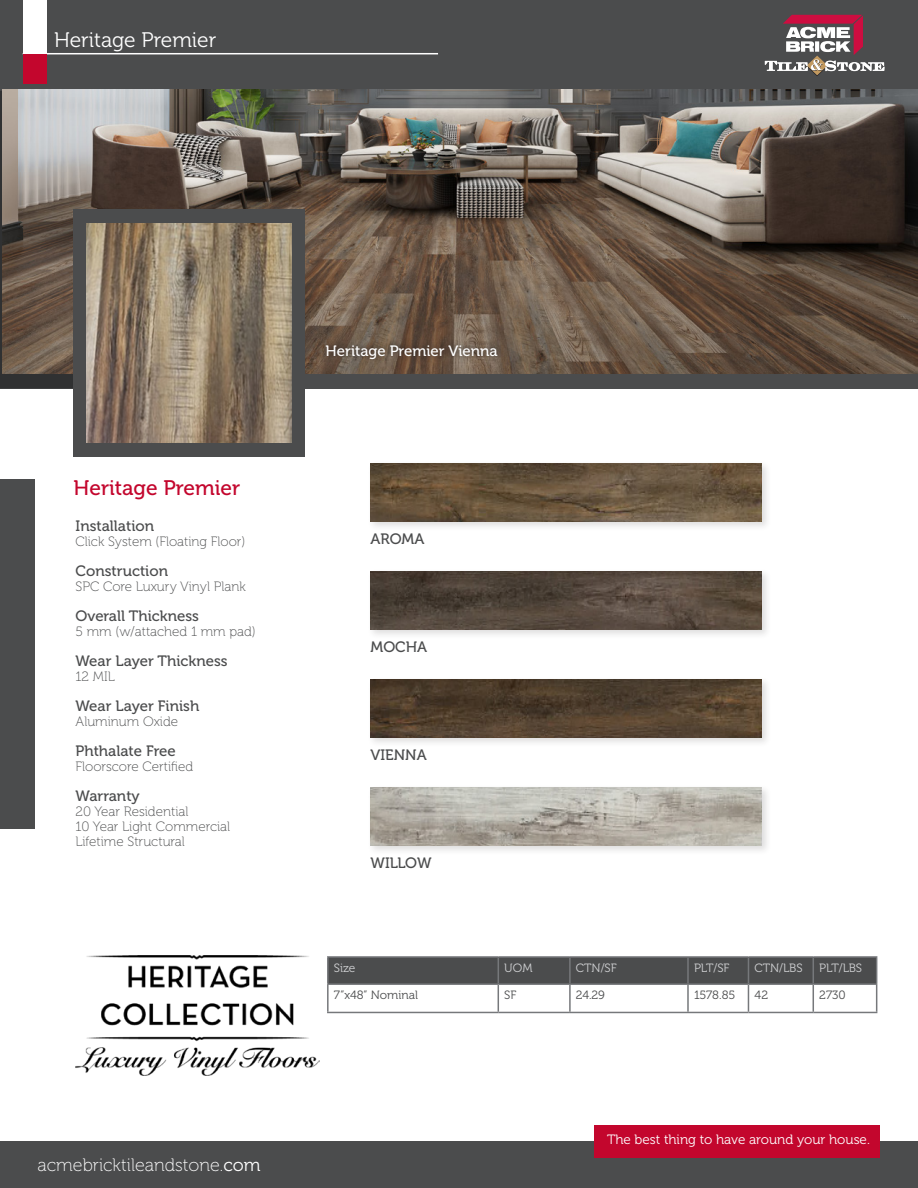
<style>
.page{position:relative;width:918px;height:1188px;background:#fff}
.page>*{position:absolute;margin:0;border:0;box-sizing:border-box;transform-origin:0 0}
.t1{font:21px "Museo 300";color:#fff}
.t2{font:21px "Museo 500";color:#c3062d}
.t3{font:18px "Museo 100";color:#fff}
.t4{font:15px "Museo 500";color:#4b4c4d}
.t5{font:15px "Museo 500";color:#fff}
.t6{font:13.5px/15px "Museo 100";color:#4b4c4d}
.t7{font:13.5px "Museo 300";color:#fff}
.t8{font:12px "Museo 300";color:#d1d2d4}
.t9{font:12px "Museo 300";color:#4b4c4d}
.s1{font-family:"Museo 300"}
</style>
<div class="page">
<div style="left:367px;top:460px;width:405px;height:71px;background:#231f20;opacity:.15"></div>
<img style="left:370px;top:463px;width:392px;height:58px">
<div style="left:367px;top:568px;width:405px;height:71px;background:#231f20;opacity:.15"></div>
<img style="left:370px;top:571px;width:392px;height:58px">
<div style="left:367px;top:676px;width:405px;height:71px;background:#231f20;opacity:.15"></div>
<img style="left:370px;top:679px;width:392px;height:58px">
<div style="left:367px;top:784px;width:405px;height:71px;background:#231f20;opacity:.15"></div>
<img style="left:370px;top:787px;width:392px;height:58px">
<img style="left:76px;top:955px;width:243px;height:121px">
<div style="left:0;top:0;width:918px;height:389px;background:#4b4c4d"></div>
<svg style="left:0;top:90px;width:73px;height:298px;background:#3c3a39"></svg>
<div style="left:0;top:1142px;width:918px;height:46px;background:#4b4c4d"></div>
<div style="left:0;top:480px;width:35px;height:349px;background:#4b4c4d"></div>
<img style="left:3px;top:90px;width:915px;height:284px">
<hr style="left:23px;top:53px;width:415px;height:1px;background:#fff">
<div style="left:23px;top:0;width:23px;height:54px;background:#fff"></div>
<div style="left:23px;top:54px;width:23px;height:30px;background:#c3062d"></div>
<div style="left:594px;top:1125px;width:286px;height:32px;background:#c3062d"></div>
<div style="left:74px;top:210px;width:231px;height:247px;background:#4b4c4d"></div>
<div style="left:320px;top:339px;width:183px;height:26px;background:#231f20;opacity:.81"></div>
<hr style="left:327px;top:956px;width:171px;height:2px;background:#76787b">
<hr style="left:327px;top:958px;width:2px;height:25px;background:#76787b">
<hr style="left:498px;top:956px;width:72px;height:2px;background:#76787b">
<hr style="left:570px;top:956px;width:118px;height:2px;background:#76787b">
<hr style="left:688px;top:956px;width:60px;height:2px;background:#76787b">
<hr style="left:748px;top:956px;width:65px;height:2px;background:#76787b">
<hr style="left:813px;top:956px;width:64px;height:2px;background:#76787b">
<hr style="left:327px;top:983px;width:171px;height:2px;background:#76787b">
<hr style="left:327px;top:985px;width:2px;height:27px;background:#76787b">
<svg style="left:328px;top:957px;width:549px;height:55px"></svg>
<hr style="left:327px;top:1012px;width:171px;height:1px;background:#76787b">
<hr style="left:498px;top:1012px;width:72px;height:1px;background:#76787b">
<hr style="left:570px;top:1012px;width:118px;height:1px;background:#76787b">
<hr style="left:688px;top:1012px;width:60px;height:1px;background:#76787b">
<hr style="left:748px;top:1012px;width:65px;height:1px;background:#76787b">
<hr style="left:813px;top:1012px;width:64px;height:1px;background:#76787b">
<img style="left:87px;top:224px;width:204px;height:219px">
<svg style="left:765px;top:15px;width:120px;height:61px"></svg>
<h1 class="t1" style="left:54px;top:28px;width:164px">Heritage Premier</h1>
<h1 class="t2" style="left:74px;top:477px;width:168px">Heritage Premier</h1>
<p class="t4" style="left:76px;top:517px;width:80px">Installation</p>
<p class="t6" style="left:76px;top:534px;width:171px">Click System (Floating Floor)</p>
<p class="t4" style="left:76px;top:562px;width:94px">Construction</p>
<p class="t6" style="left:76px;top:579px;width:172px">SPC Core Luxury Vinyl Plank</p>
<p class="t4" style="left:76px;top:607px;width:125px">Overall Thickness</p>
<p class="t6" style="left:76px;top:624px;width:182px">5 mm (w/attached 1 mm pad)</p>
<p class="t4" style="left:76px;top:652px;width:154px">Wear Layer Thickness</p>
<p class="t6" style="left:76px;top:669px;width:41px">12 MIL</p>
<p class="t4" style="left:76px;top:697px;width:125px">Wear Layer Finish</p>
<p class="t6" style="left:76px;top:714px;width:104px">Aluminum Oxide</p>
<p class="t4" style="left:76px;top:742px;width:102px">Phthalate Free</p>
<p class="t6" style="left:76px;top:759px;width:119px">Floorscore Certified</p>
<p class="t4" style="left:76px;top:787px;width:66px">Warranty</p>
<p class="t6" style="left:76px;top:804px;width:156px">20 Year Residential<br>10 Year Light Commercial<br>Lifetime Structural</p>
<h2 class="t3" style="left:38px;top:1155px;width:225px">acmebricktileandstone.<span class="s1">com</span></h2>
<p class="t5" style="left:326px;top:342px;width:174px">Heritage Premier Vienna</p>
<p class="t4" style="left:370px;top:531px;width:55px">AROMA</p>
<p class="t4" style="left:370px;top:639px;width:58px">MOCHA</p>
<p class="t4" style="left:370px;top:747px;width:58px">VIENNA</p>
<p class="t4" style="left:370px;top:855px;width:63px">WILLOW</p>
<p class="t8" style="left:334px;top:961px;width:23px">Size</p>
<p class="t8" style="left:504px;top:961px;width:30px">UOM</p>
<p class="t8" style="left:576px;top:961px;width:42px">CTN/SF</p>
<p class="t8" style="left:694px;top:961px;width:37px">PLT/SF</p>
<p class="t8" style="left:754px;top:961px;width:50px">CTN/LBS</p>
<p class="t8" style="left:819px;top:961px;width:44px">PLT/LBS</p>
<p class="t9" style="left:334px;top:989px;width:86px">7”x48” Nominal</p>
<p class="t9" style="left:504px;top:989px;width:14px">SF</p>
<p class="t9" style="left:576px;top:989px;width:31px">24.29</p>
<p class="t9" style="left:694px;top:989px;width:43px">1578.85</p>
<p class="t9" style="left:754px;top:989px;width:15px">42</p>
<p class="t9" style="left:819px;top:989px;width:28px">2730</p>
<p class="t7" style="left:607px;top:1132px;width:264px">The best thing to have around your house.</p>
</div>
